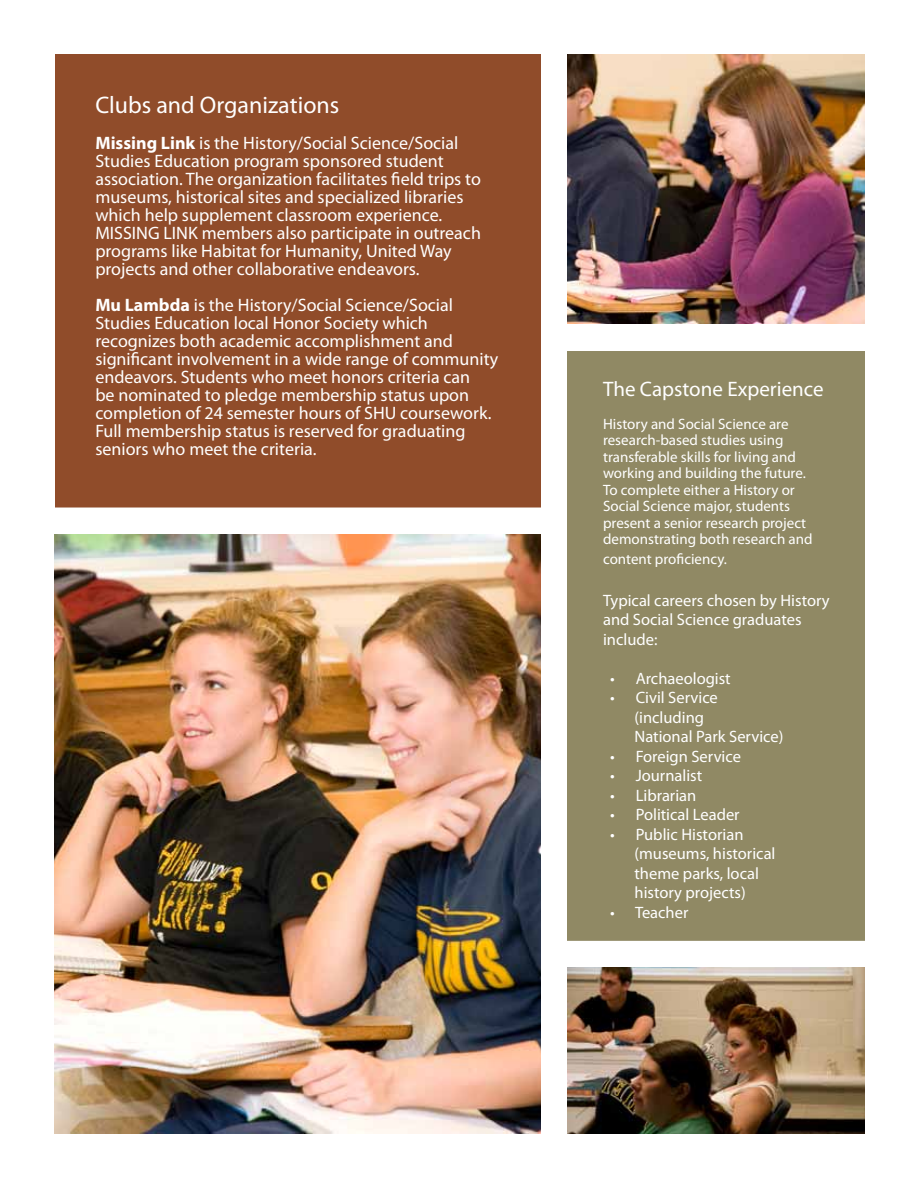
<style>
.page{position:relative;width:918px;height:1188px;background:#fff}
.page>*{position:absolute;margin:0;border:0;box-sizing:border-box;transform-origin:0 0}
.t1{font:24px "Myriad Pro";color:#fff}
.t2{font:21px "Myriad Pro";color:#fff}
.t3{font:18px/18px "Myriad Pro";color:#fff}
.t4{font:16.5px/19.5px "Myriad Pro";color:#fff}
.t5{font:15px/16.5px "Myriad Pro";color:#fff}
.s1{font-weight:700}
</style>
<div class="page">
<div style="left:568px;top:351px;width:297px;height:590px;background:#908964"></div>
<div style="left:55px;top:54px;width:486px;height:465px;background:#904c2a"></div>
<div style="left:42px;top:508px;width:510px;height:27px;background:#fff"></div>
<img style="left:568px;top:968px;width:297px;height:166px">
<img style="left:568px;top:54px;width:297px;height:270px">
<img style="left:55px;top:535px;width:486px;height:599px">
<h1 class="t1" style="left:95px;top:90px;width:245px">Clubs and Organizations</h1>
<p class="t3" style="left:95px;top:133px;width:387px"><span class="s1">Missing Link</span> is the History/Social Science/Social Studies Education program sponsored student association. The organization facilitates field trips to museums, historical sites and specialized libraries which help supplement classroom experience.<br>MISSING LINK members also participate in outreach programs like Habitat for Humanity, United Way projects and other collaborative endeavors.</p>
<p class="t3" style="left:95px;top:295px;width:404px"><span class="s1">Mu Lambda</span> is the History/Social Science/Social Studies Education local Honor Society which recognizes both academic accomplishment and significant involvement in a wide range of community endeavors. Students who meet honors criteria can<br>be nominated to pledge membership status upon completion of 24 semester hours of SHU coursework.<br>Full membership status is reserved for graduating seniors who meet the criteria.</p>
<p class="t2" style="left:603px;top:376px;width:222px">The Capstone Experience</p>
<p class="t5" style="left:603px;top:415px;width:211px">History and Social Science are research-based studies using transferable skills for living and working and building the future.<br>To complete either a History or<br>Social Science major, students present a senior research project demonstrating both research and</p>
<p class="t5" style="left:603px;top:550px;width:125px">content proficiency.</p>
<p class="t4" style="left:603px;top:590px;width:228px">Typical careers chosen by History and Social Science graduates include:</p>
<p class="t4" style="left:610px;top:668px;width:122px">• Archaeologist</p>
<p class="t4" style="left:635px;top:688px;width:150px;text-indent:-24px">• Civil Service (including<br>National Park Service)</p>
<p class="t4" style="left:610px;top:746px;width:133px">• Foreign Service</p>
<p class="t4" style="left:610px;top:766px;width:94px">• Journalist</p>
<p class="t4" style="left:610px;top:785px;width:88px">• Librarian</p>
<p class="t4" style="left:610px;top:805px;width:131px">• Political Leader</p>
<p class="t4" style="left:635px;top:824px;width:142px;text-indent:-24px">• Public Historian (museums, historical theme parks, local history projects)</p>
<p class="t4" style="left:610px;top:902px;width:80px">• Teacher</p>
</div>
